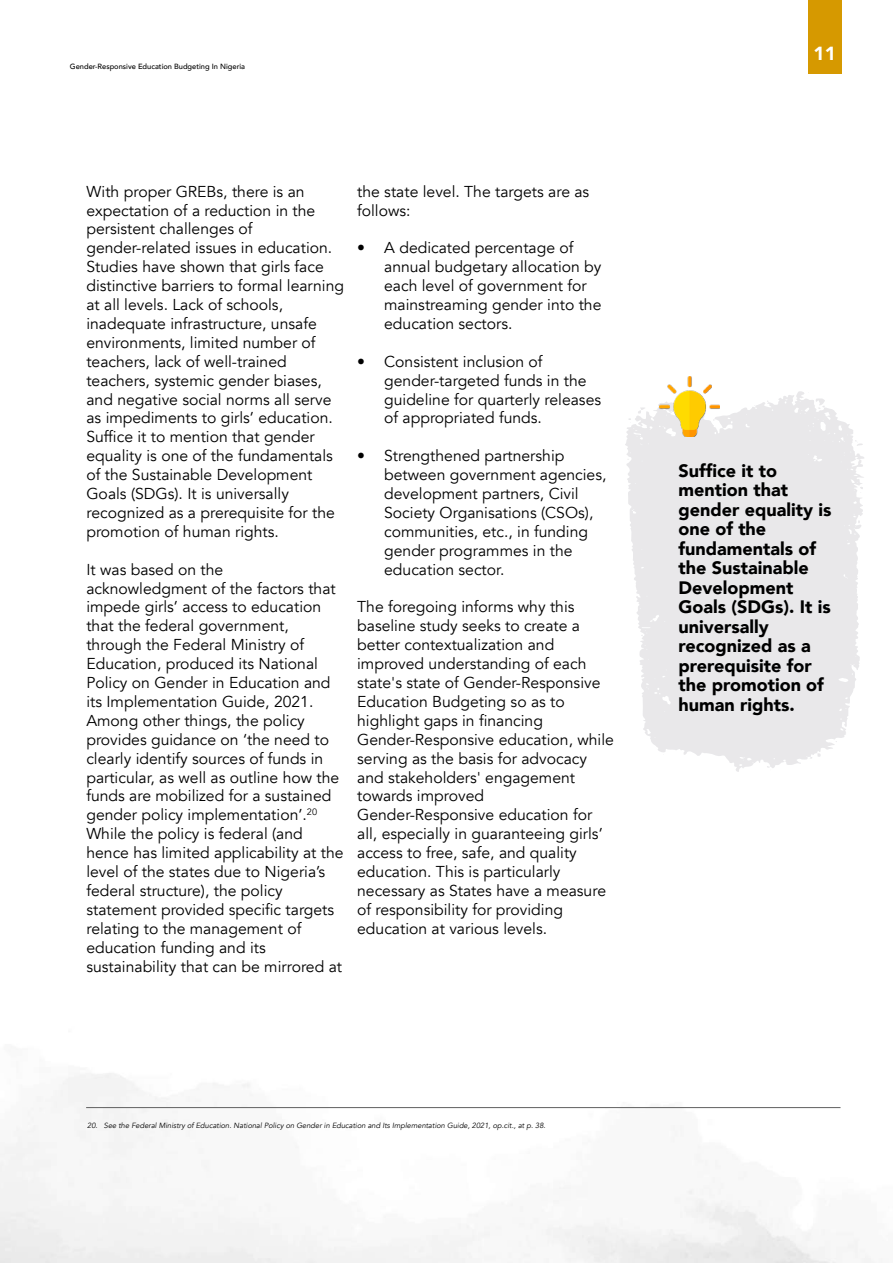
<style>
.page{position:relative;width:893px;height:1263px;background:#fff}
.page>*{position:absolute;margin:0;border:0;box-sizing:border-box;transform-origin:0 0}
.t1{font:900 18.9px "Avenir";color:#fff}
.t2{font:900 18px/19.5px "Avenir";color:#000}
.t3{font:15.75px/18.9px "Avenir";color:#000}
.t4{font:italic 7.5px "Avenir";color:#000}
.t5{font:500 7.5px "Avenir";color:#000}
</style>
<div class="page">
<hr style="left:86px;top:1107px;width:754px;height:1px;background:#606060">
<div style="left:808px;top:0;width:33px;height:74px;background:#d69900"></div>
<svg style="left:625px;top:391px;width:239px;height:381px;fill:#e9e8ea"></svg>
<svg style="left:637px;top:407px;width:9px;height:7px"></svg>
<svg style="left:816px;top:398px;width:9px;height:11px"></svg>
<svg style="left:809px;top:753px;width:12px;height:6px"></svg>
<svg style="left:860px;top:487px;width:3px;height:6px"></svg>
<svg style="left:855px;top:440px;width:8px;height:6px"></svg>
<svg style="left:767px;top:766px;width:4px;height:5px"></svg>
<svg style="left:628px;top:418px;width:3px;height:5px"></svg>
<img style="left:660px;top:377px;width:59px;height:60px">
<p class="t5" style="left:70px;top:59px;width:177px">Gender-Responsive Education Budgeting In Nigeria</p>
<p class="t3" style="left:86px;top:182px;width:259px">With proper GREBs, there is an expectation of a reduction in the persistent challenges of gender-related issues in education.<br>Studies have shown that girls face distinctive barriers to formal learning at all levels. Lack of schools, inadequate infrastructure, unsafe environments, limited number of teachers, lack of well-trained teachers, systemic gender biases, and negative social norms all serve as impediments to girls’ education.<br>Suffice it to mention that gender equality is one of the fundamentals of the Sustainable Development Goals (SDGs). It is universally recognized as a prerequisite for the promotion of human rights.</p>
<p class="t3" style="left:86px;top:560px;width:259px">It was based on the acknowledgment of the factors that impede girls’ access to education that the federal government, through the Federal Ministry of Education, produced its National Policy on Gender in Education and its Implementation Guide, 2021.<br>Among other things, the policy provides guidance on ‘the need to clearly identify sources of funds in particular, as well as outline how the funds are mobilized for a sustained gender policy implementation’.<sup>20<br></sup>While the policy is federal (and hence has limited applicability at the level of the states due to Nigeria’s federal structure), the policy statement provided specific targets relating to the management of education funding and its sustainability that can be mirrored at</p>
<p class="t3" style="left:357px;top:182px;width:234px">the state level. The targets are as follows:</p>
<p class="t3" style="left:384px;top:239px;width:219px;text-indent:-27px">• A dedicated percentage of annual budgetary allocation by each level of government for mainstreaming gender into the education sectors.</p>
<p class="t3" style="left:384px;top:352px;width:218px;text-indent:-27px">• Consistent inclusion of gender-targeted funds in the guideline for quarterly releases of appropriated funds.</p>
<p class="t3" style="left:384px;top:447px;width:224px;text-indent:-27px">• Strengthened partnership between government agencies, development partners, Civil<br>Society Organisations (CSOs), communities, etc., in funding gender programmes in the education sector.</p>
<p class="t3" style="left:357px;top:598px;width:258px">The foregoing informs why this baseline study seeks to create a better contextualization and improved understanding of each state's state of Gender-Responsive<br>Education Budgeting so as to highlight gaps in financing<br>Gender-Responsive education, while serving as the basis for advocacy and stakeholders' engagement towards improved<br>Gender-Responsive education for all, especially in guaranteeing girls’ access to free, safe, and quality education. This is particularly necessary as States have a measure of responsibility for providing education at various levels.</p>
<p class="t4" style="left:87px;top:1121px;width:460px">20. See the Federal Ministry of Education. National Policy on Gender in Education and Its Implementation Guide, 2021, op.cit., at p. 38.</p>
<p class="t1" style="left:814px;top:37px;width:24px">11</p>
<p class="t2" style="left:678px;top:460px;width:155px">Suffice it to mention that gender equality is one of the fundamentals of the Sustainable<br>Development<br>Goals (SDGs). It is universally recognized as a prerequisite for the promotion of human rights.</p>
</div>
